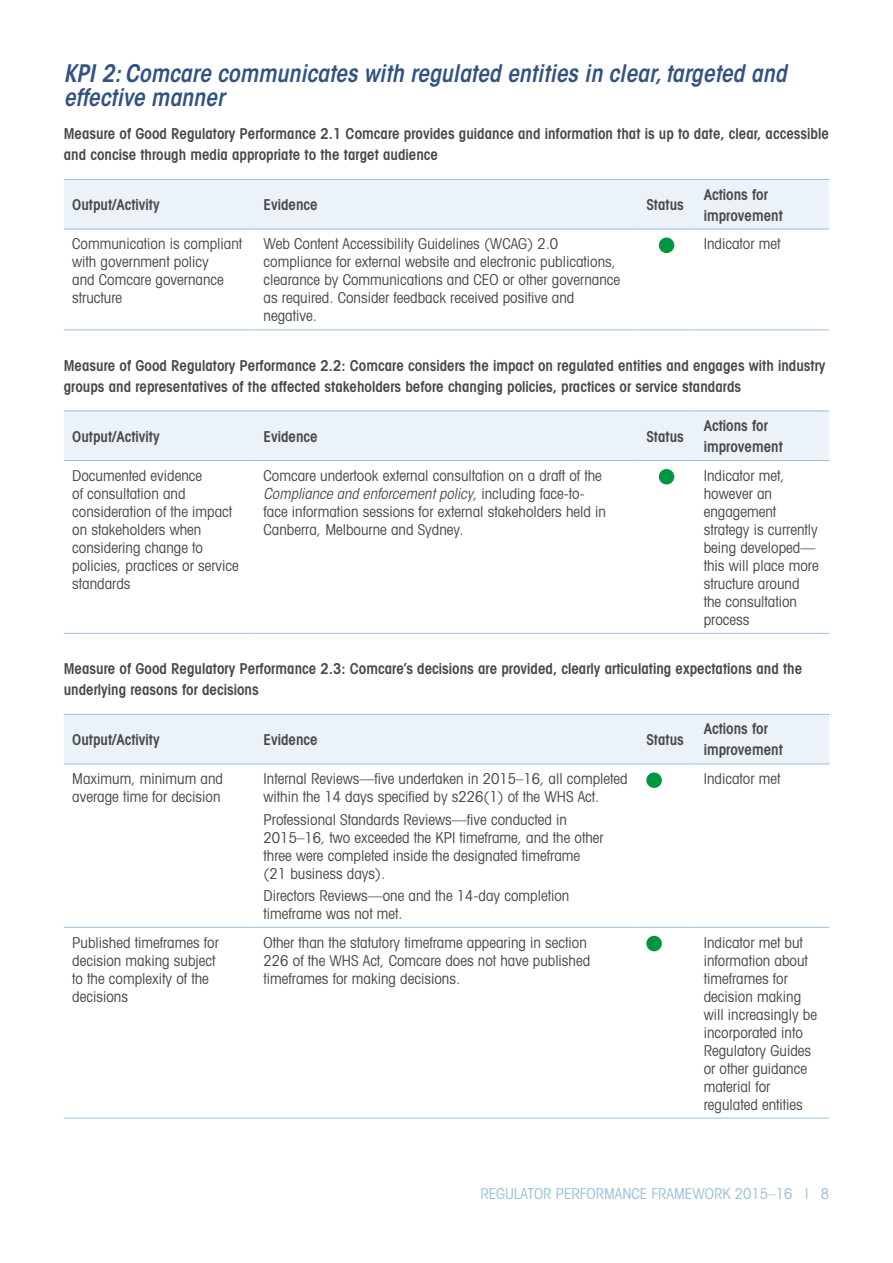
<style>
.page{position:relative;width:893px;height:1263px;background:#fff}
.page>*{position:absolute;margin:0;border:0;box-sizing:border-box;transform-origin:0 0}
.Heading_3{font:italic 600 condensed 24px/24px "ITC Avant Garde Std";color:#325381}
.TText{font:condensed 15px/18px "Avant Garde";color:#494948}
.Heading_4{font:600 condensed 15px/21px "Avant Garde";color:#494948}
.Text{font:600 condensed 15px/21px "Avant Garde";color:#494948}
.t1{font:condensed 15px "Avant Garde";color:#9ac0da}
.s1{font-family:"ITC Avant Garde Std";font-style:italic}
</style>
<div class="page">
<div style="left:64px;top:180px;width:765px;height:49px;background:#ebf2f8"></div>
<hr style="left:64px;top:179px;width:191px;height:1px;background:#9ac0da">
<hr style="left:255px;top:179px;width:383px;height:1px;background:#9ac0da">
<hr style="left:638px;top:179px;width:57px;height:1px;background:#9ac0da">
<hr style="left:695px;top:179px;width:134px;height:1px;background:#9ac0da">
<hr style="left:64px;top:229px;width:191px;height:1px;background:#9ac0da">
<hr style="left:255px;top:229px;width:383px;height:1px;background:#9ac0da">
<hr style="left:638px;top:229px;width:57px;height:1px;background:#9ac0da">
<hr style="left:695px;top:229px;width:134px;height:1px;background:#9ac0da">
<hr style="left:64px;top:329px;width:191px;height:1px;background:#9ac0da">
<hr style="left:255px;top:329px;width:383px;height:1px;background:#9ac0da">
<hr style="left:638px;top:329px;width:57px;height:1px;background:#9ac0da">
<hr style="left:695px;top:329px;width:134px;height:1px;background:#9ac0da">
<div style="left:659px;top:238px;width:15px;height:15px;background:#00963f;border-radius:50%"></div>
<div style="left:64px;top:411px;width:765px;height:49px;background:#ebf2f8"></div>
<hr style="left:64px;top:410px;width:191px;height:1px;background:#9ac0da">
<hr style="left:255px;top:410px;width:383px;height:1px;background:#9ac0da">
<hr style="left:638px;top:410px;width:57px;height:1px;background:#9ac0da">
<hr style="left:695px;top:410px;width:134px;height:1px;background:#9ac0da">
<hr style="left:64px;top:460px;width:191px;height:1px;background:#9ac0da">
<hr style="left:255px;top:460px;width:383px;height:1px;background:#9ac0da">
<hr style="left:638px;top:460px;width:57px;height:1px;background:#9ac0da">
<hr style="left:695px;top:460px;width:134px;height:1px;background:#9ac0da">
<hr style="left:64px;top:633px;width:191px;height:1px;background:#9ac0da">
<hr style="left:255px;top:633px;width:383px;height:1px;background:#9ac0da">
<hr style="left:638px;top:633px;width:57px;height:1px;background:#9ac0da">
<hr style="left:695px;top:633px;width:134px;height:1px;background:#9ac0da">
<div style="left:659px;top:469px;width:15px;height:15px;background:#00963f;border-radius:50%"></div>
<div style="left:64px;top:715px;width:765px;height:48px;background:#ebf2f8"></div>
<hr style="left:64px;top:714px;width:191px;height:1px;background:#9ac0da">
<hr style="left:255px;top:714px;width:383px;height:1px;background:#9ac0da">
<hr style="left:638px;top:714px;width:57px;height:1px;background:#9ac0da">
<hr style="left:695px;top:714px;width:134px;height:1px;background:#9ac0da">
<hr style="left:64px;top:763px;width:191px;height:1px;background:#9ac0da">
<hr style="left:255px;top:763px;width:383px;height:1px;background:#9ac0da">
<hr style="left:638px;top:763px;width:57px;height:1px;background:#9ac0da">
<hr style="left:695px;top:763px;width:134px;height:1px;background:#9ac0da">
<hr style="left:64px;top:927px;width:191px;height:1px;background:#9ac0da">
<hr style="left:255px;top:927px;width:383px;height:1px;background:#9ac0da">
<hr style="left:638px;top:927px;width:57px;height:1px;background:#9ac0da">
<hr style="left:695px;top:927px;width:134px;height:1px;background:#9ac0da">
<hr style="left:64px;top:1118px;width:191px;height:1px;background:#9ac0da">
<hr style="left:255px;top:1118px;width:383px;height:1px;background:#9ac0da">
<hr style="left:638px;top:1118px;width:57px;height:1px;background:#9ac0da">
<hr style="left:695px;top:1118px;width:134px;height:1px;background:#9ac0da">
<div style="left:646px;top:772px;width:16px;height:16px;background:#00963f;border-radius:50%"></div>
<div style="left:646px;top:936px;width:16px;height:15px;background:#00963f;border-radius:50%"></div>
<p class="Heading_3" style="left:64px;top:61px;width:724px">KPI 2: Comcare communicates with regulated entities in clear, targeted and effective manner</p>
<p class="Heading_4" style="left:64px;top:123px;width:767px">Measure of Good Regulatory Performance 2.1 Comcare provides guidance and information that is up to date, clear, accessible and concise through media appropriate to the target audience</p>
<p class="Text" style="left:72px;top:194px;width:89px">Output/Activity</p>
<p class="Text" style="left:264px;top:194px;width:56px">Evidence</p>
<p class="Text" style="left:646px;top:194px;width:39px">Status</p>
<p class="Text" style="left:704px;top:183px;width:81px">Actions for improvement</p>
<p class="TText" style="left:72px;top:235px;width:171px">Communication is compliant with government policy<br>and Comcare governance structure</p>
<p class="TText" style="left:264px;top:235px;width:358px">Web Content Accessibility Guidelines (WCAG) 2.0 compliance for external website and electronic publications, clearance by Communications and CEO or other governance as required. Consider feedback received positive and negative.</p>
<p class="TText" style="left:704px;top:235px;width:78px">Indicator met</p>
<p class="Heading_4" style="left:64px;top:355px;width:763px">Measure of Good Regulatory Performance 2.2: Comcare considers the impact on regulated entities and engages with industry groups and representatives of the affected stakeholders before changing policies, practices or service standards</p>
<p class="Text" style="left:72px;top:425px;width:89px">Output/Activity</p>
<p class="Text" style="left:264px;top:425px;width:56px">Evidence</p>
<p class="Text" style="left:646px;top:425px;width:39px">Status</p>
<p class="Text" style="left:704px;top:415px;width:81px">Actions for improvement</p>
<p class="TText" style="left:72px;top:466px;width:168px">Documented evidence<br>of consultation and consideration of the impact on stakeholders when considering change to policies, practices or service standards</p>
<p class="TText" style="left:264px;top:466px;width:344px">Comcare undertook external consultation on a draft of the <span class="s1">Compliance and enforcement policy</span>, including face-to&shy;face information sessions for external stakeholders held in Canberra, Melbourne and Sydney.</p>
<p class="TText" style="left:704px;top:466px;width:116px">Indicator met, however an engagement strategy is currently being developed— this will place more structure around the consultation process</p>
<p class="Heading_4" style="left:64px;top:658px;width:740px">Measure of Good Regulatory Performance 2.3: Comcare’s decisions are provided, clearly articulating expectations and the underlying reasons for decisions</p>
<p class="Text" style="left:72px;top:729px;width:89px">Output/Activity</p>
<p class="Text" style="left:264px;top:729px;width:56px">Evidence</p>
<p class="Text" style="left:646px;top:729px;width:39px">Status</p>
<p class="Text" style="left:704px;top:718px;width:81px">Actions for improvement</p>
<p class="TText" style="left:72px;top:769px;width:152px">Maximum, minimum and average time for decision</p>
<p class="TText" style="left:264px;top:769px;width:366px">Internal Reviews—five undertaken in 2015–16, all completed within the 14 days specified by s226(1) of the WHS Act.</p>
<p class="TText" style="left:264px;top:810px;width:342px">Professional Standards Reviews—five conducted in 2015–16, two exceeded the KPI timeframe, and the other three were completed inside the designated timeframe (21 business days).</p>
<p class="TText" style="left:264px;top:886px;width:307px">Directors Reviews—one and the 14-day completion timeframe was not met.</p>
<p class="TText" style="left:704px;top:769px;width:78px">Indicator met</p>
<p class="TText" style="left:72px;top:933px;width:148px">Published timeframes for decision making subject to the complexity of the decisions</p>
<p class="TText" style="left:264px;top:933px;width:328px">Other than the statutory timeframe appearing in section<br>226 of the WHS Act, Comcare does not have published timeframes for making decisions.</p>
<p class="TText" style="left:704px;top:933px;width:115px">Indicator met but information about timeframes for decision making will increasingly be incorporated into<br>Regulatory Guides or other guidance material for regulated entities</p>
<p class="t1" style="left:480px;top:1184px;width:350px">REGULATOR PERFORMANCE FRAMEWORK 2015–16 | 8</p>
</div>
